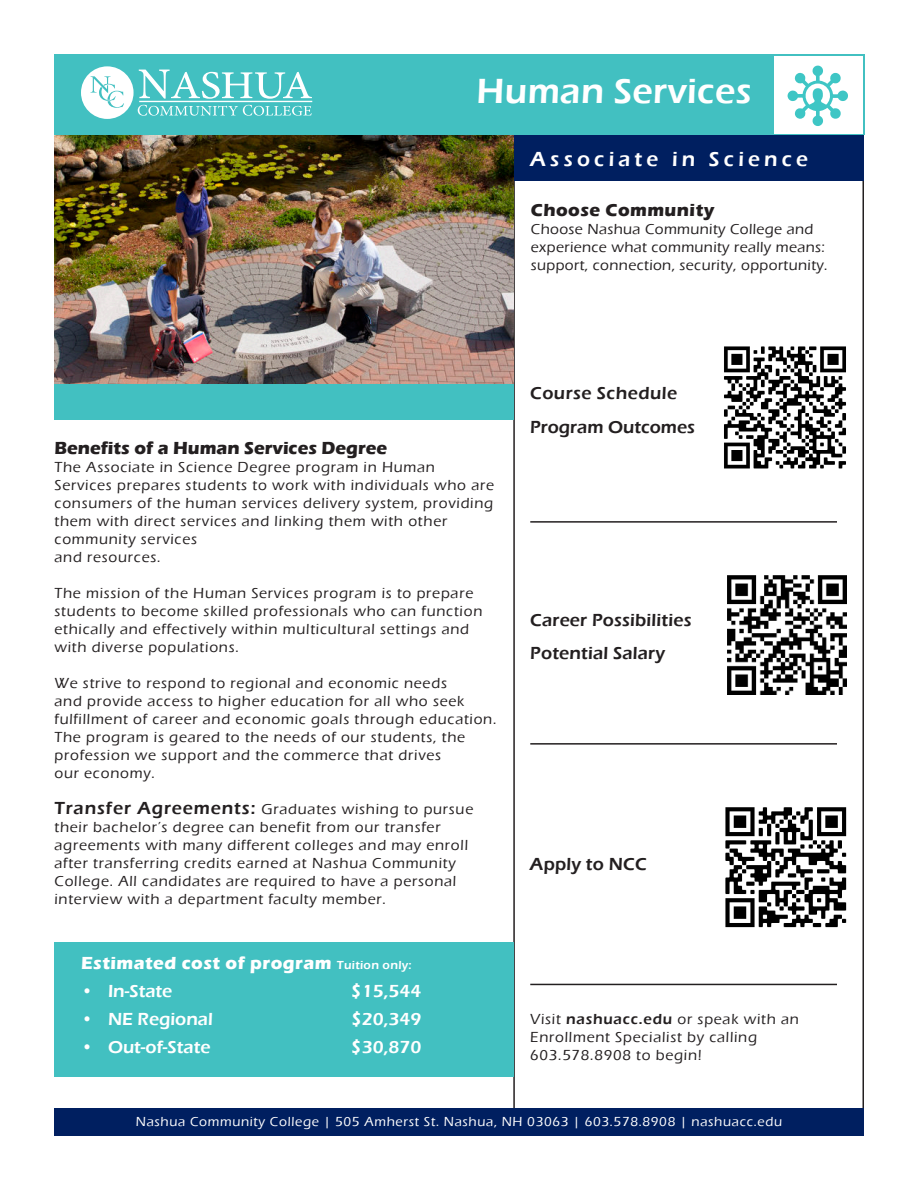
<style>
.page{position:relative;width:918px;height:1188px;background:#fff}
.page>*{position:absolute;margin:0;border:0;box-sizing:border-box;transform-origin:0 0}
.t1{font:600 36px "Eras ITC";letter-spacing:.01em;color:#fff}
.t2{font:600 21px "Eras ITC";letter-spacing:.2em;color:#fff}
.t3{font:600 18px/33.3px "Eras ITC";letter-spacing:.01em;color:#231f20}
.t4{font:600 18px "Eras ITC";color:#fff}
.t5{font:700 18px "Eras ITC";letter-spacing:.025em;color:#fff}
.t6{font:700 18px "Eras ITC";color:#231f20}
.t7{font:700 18px "Eras ITC";letter-spacing:.025em;color:#231f20}
.t8{font:500 15px/18px "Eras ITC";letter-spacing:.05em;color:#231f20}
.t9{font:500 15px/18px "Eras ITC";letter-spacing:.025em;color:#231f20}
.t10{font:500 13.5px "Eras ITC";letter-spacing:.05em;color:#fff}
.s1{font-weight:600;font-size:18px}
.s2{font-weight:600;font-size:12px}
.s3{font-weight:600}
</style>
<div class="page">
<img style="left:54px;top:135px;width:459px;height:249px">
<div style="left:54px;top:54px;width:810px;height:81px;background:#42c0c1"></div>
<div style="left:774px;top:56px;width:88px;height:77px;background:#fff"></div>
<svg style="left:788px;top:65px;width:60px;height:61px"></svg>
<svg style="left:81px;top:66px;width:231px;height:53px"></svg>
<div style="left:55px;top:1109px;width:809px;height:27px;background:#001f60"></div>
<div style="left:54px;top:942px;width:459px;height:135px;background:#42c0c1"></div>
<div style="left:514px;top:135px;width:350px;height:46px;background:#001f60"></div>
<div style="left:54px;top:384px;width:459px;height:36px;background:#42c0c1"></div>
<hr style="left:530px;top:521px;width:307px;height:2px;background:#231f20">
<hr style="left:530px;top:743px;width:307px;height:2px;background:#231f20">
<hr style="left:530px;top:984px;width:307px;height:1px;background:#231f20">
<img style="left:727px;top:575px;width:120px;height:120px">
<img style="left:724px;top:346px;width:122px;height:123px">
<img style="left:725px;top:807px;width:122px;height:121px">
<h1 class="t1" style="left:477px;top:76px;width:276px">Human Services</h1>
<h2 class="t2" style="left:530px;top:150px;width:279px">Associate in Science</h2>
<p class="t7" style="left:531px;top:202px;width:185px">Choose Community</p>
<p class="t9" style="left:531px;top:221px;width:298px">Choose Nashua Community College and experience what community really means: support, connection, security, opportunity.</p>
<p class="t6" style="left:55px;top:440px;width:334px">Benefits of a Human Services Degree</p>
<p class="t8" style="left:55px;top:459px;width:441px">The Associate in Science Degree program in Human Services prepares students to work with individuals who are consumers of the human services delivery system, providing them with direct services and linking them with other community services<br>and resources.</p>
<p class="t8" style="left:55px;top:585px;width:429px">The mission of the Human Services program is to prepare students to become skilled professionals who can function ethically and effectively within multicultural settings and with diverse populations.</p>
<p class="t8" style="left:55px;top:675px;width:443px">We strive to respond to regional and economic needs<br>and provide access to higher education for all who seek fulfillment of career and economic goals through education.<br>The program is geared to the needs of our students, the profession we support and the commerce that drives<br>our economy.</p>
<p class="t8" style="left:55px;top:801px;width:420px"><span class="s1">Transfer Agreements:</span> Graduates wishing to pursue their bachelor’s degree can benefit from our transfer agreements with many different colleges and may enroll after transferring credits earned at Nashua Community College. All candidates are required to have a personal interview with a department faculty member.</p>
<p class="t5" style="left:81px;top:956px;width:332px">Estimated cost of program <span class="s2">Tuition only:</span></p>
<p class="t4" style="left:81px;top:984px;width:93px">• In-State</p>
<p class="t4" style="left:351px;top:984px;width:72px">$15,544</p>
<p class="t4" style="left:81px;top:1011px;width:133px">• NE Regional</p>
<p class="t4" style="left:351px;top:1011px;width:72px">$20,349</p>
<p class="t4" style="left:81px;top:1039px;width:131px">• Out-of-State</p>
<p class="t4" style="left:351px;top:1039px;width:72px">$30,870</p>
<p class="t3" style="left:530px;top:377px;width:166px;line-height:34.2px">Course Schedule<br>Program Outcomes</p>
<p class="t3" style="left:530px;top:604px;width:163px">Career Possibilities<br>Potential Salary</p>
<p class="t3" style="left:530px;top:849px;width:118px">Apply to NCC</p>
<p class="t8" style="left:530px;top:1011px;width:270px">Visit <span class="s3">nashuacc.edu</span> or speak with an<br>Enrollment Specialist by calling<br>603.578.8908 to begin!</p>
<p class="t10" style="left:136px;top:1116px;width:648px">Nashua Community College | 505 Amherst St. Nashua, NH 03063 | 603.578.8908 | nashuacc.edu</p>
</div>
